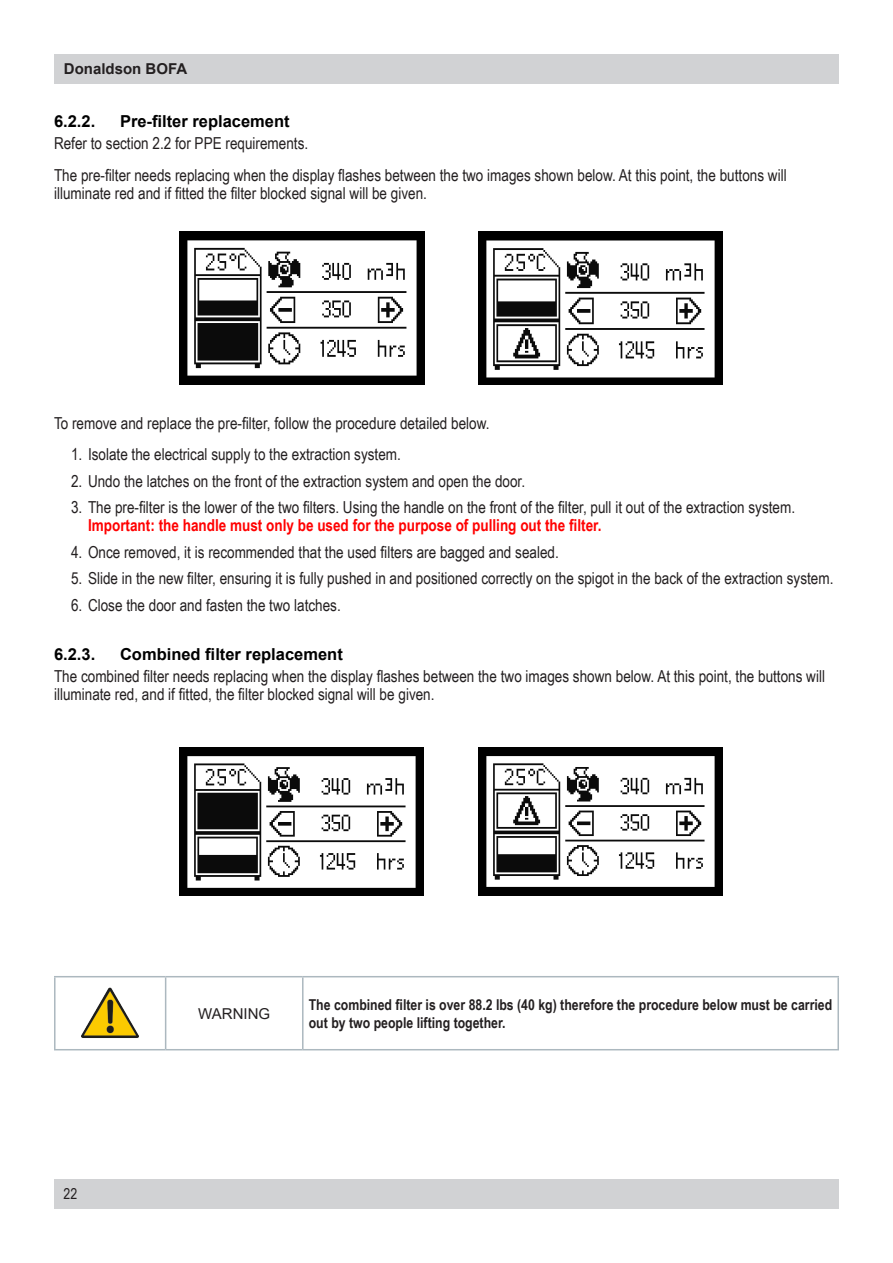
<style>
.page{position:relative;width:893px;height:1263px;background:#fff}
.page>*{position:absolute;margin:0;border:0;box-sizing:border-box;transform-origin:0 0}
.Body_Text{font:16.5px/18px "Arial Narrow";color:#231f20}
.t1{font:700 16.5px "Arial";color:#000}
.Table_Text{font:700 15px/18px "Arial Narrow";color:#231f20}
.t2{font:700 15px "Arial";color:#231f20}
.Table_Text-2{font:15px "Arial";color:#231f20}
.t3{font:15px "Arial Narrow";color:#231f20}
.s1{font-weight:700;color:#f00}
</style>
<div class="page">
<div style="left:55px;top:1179px;width:784px;height:29px;background:#d1d2d4"></div>
<div style="left:54px;top:54px;width:784px;height:30px;background:#d1d2d4"></div>
<img style="left:180px;top:231px;width:244px;height:153px">
<img style="left:478px;top:231px;width:245px;height:153px">
<img style="left:180px;top:748px;width:243px;height:148px">
<img style="left:478px;top:748px;width:244px;height:148px">
<hr style="left:54px;top:976px;width:112px;height:1px;background:#acb8bf">
<hr style="left:54px;top:977px;width:2px;height:72px;background:#acb8bf">
<hr style="left:166px;top:976px;width:137px;height:1px;background:#acb8bf">
<hr style="left:165px;top:977px;width:1px;height:72px;background:#acb8bf">
<hr style="left:303px;top:976px;width:536px;height:1px;background:#acb8bf">
<hr style="left:302px;top:977px;width:2px;height:72px;background:#acb8bf">
<hr style="left:837px;top:977px;width:2px;height:72px;background:#acb8bf">
<hr style="left:54px;top:1049px;width:112px;height:1px;background:#acb8bf">
<hr style="left:166px;top:1049px;width:137px;height:1px;background:#acb8bf">
<hr style="left:303px;top:1049px;width:536px;height:1px;background:#acb8bf">
<img style="left:81px;top:987px;width:58px;height:51px">
<p class="t2" style="left:64px;top:58px;width:125px">Donaldson BOFA</p>
<p class="t1" style="left:54px;top:109px;width:40px">6.2.2.</p>
<p class="t1" style="left:120px;top:109px;width:171px">Pre-filter replacement</p>
<p class="Body_Text" style="left:54px;top:134px;width:256px">Refer to section 2.2 for PPE requirements.</p>
<p class="Body_Text" style="left:54px;top:165px;width:734px">The pre-filter needs replacing when the display flashes between the two images shown below. At this point, the buttons will illuminate red and if fitted the filter blocked signal will be given.</p>
<p class="Body_Text" style="left:54px;top:413px;width:437px">To remove and replace the pre-filter, follow the procedure detailed below.</p>
<p class="Body_Text" style="left:71px;top:445px;width:331px">1. Isolate the electrical supply to the extraction system.</p>
<p class="Body_Text" style="left:71px;top:471px;width:456px">2. Undo the latches on the front of the extraction system and open the door.</p>
<p class="Body_Text" style="left:88px;top:498px;width:709px;text-indent:-17px">3. The pre-filter is the lower of the two filters. Using the handle on the front of the filter, pull it out of the extraction system.<br><span class="s1">Important: the handle must only be used for the purpose of pulling out the filter.</span></p>
<p class="Body_Text" style="left:71px;top:542px;width:489px">4. Once removed, it is recommended that the used filters are bagged and sealed.</p>
<p class="Body_Text" style="left:71px;top:569px;width:764px">5. Slide in the new filter, ensuring it is fully pushed in and positioned correctly on the spigot in the back of the extraction system.</p>
<p class="Body_Text" style="left:71px;top:595px;width:271px">6. Close the door and fasten the two latches.</p>
<p class="t1" style="left:54px;top:642px;width:40px">6.2.3.</p>
<p class="t1" style="left:120px;top:642px;width:224px">Combined filter replacement</p>
<p class="Body_Text" style="left:54px;top:666px;width:772px">The combined filter needs replacing when the display flashes between the two images shown below. At this point, the buttons will illuminate red, and if fitted, the filter blocked signal will be given.</p>
<p class="t3" style="left:64px;top:1183px;width:15px">22</p>
<p class="Table_Text-2" style="left:198px;top:1003px;width:73px">WARNING</p>
<p class="Table_Text" style="left:309px;top:995px;width:525px">The combined filter is over 88.2 lbs (40 kg) therefore the procedure below must be carried out by two people lifting together.</p>
</div>
